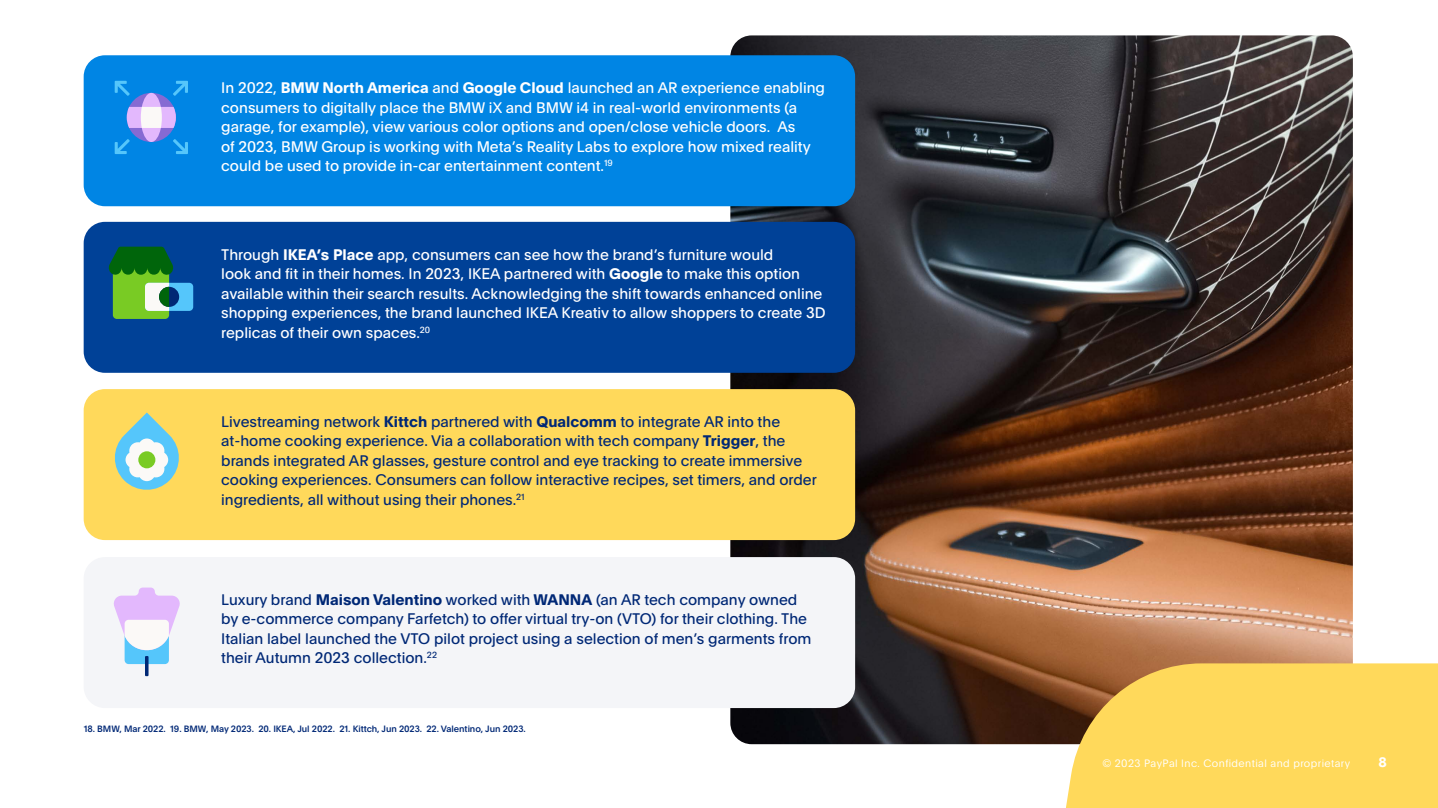
<style>
.page{position:relative;width:1438px;height:808px;background:#fff}
.page>*{position:absolute;margin:0;border:0;box-sizing:border-box;transform-origin:0 0}
.t1{font:15px/19.5px "Pay Pal Open";color:#fff}
.t2{font:15px/19.5px "Pay Pal Open";color:#002876}
.t3{font:700 13.5px "Pay Pal Open";color:#fff}
.t4{font:300 10.5px "Pay Pal Open";letter-spacing:.04em;color:#fff}
.t5{font:500 9px "Pay Pal Open";letter-spacing:-.005em;color:#002876}
.s1{font-weight:700}
</style>
<div class="page">
<img style="left:730px;top:35px;width:622px;height:628px">
<div style="left:84px;top:55px;width:771px;height:151px;background:#0085e4;border-radius:21px"></div>
<div style="left:84px;top:222px;width:771px;height:151px;background:#004197;border-radius:21px"></div>
<div style="left:84px;top:389px;width:771px;height:151px;background:#ffd95b;border-radius:21px"></div>
<div style="left:84px;top:557px;width:771px;height:151px;background:#f4f5f8;border-radius:21px"></div>
<svg style="left:730px;top:663px;width:707px;height:145px;fill:#ffd95b"></svg>
<svg style="left:115px;top:81px;width:73px;height:73px"></svg>
<div style="left:113px;top:263px;width:56px;height:56px;background:#79cb24;border-radius:4px"></div>
<div style="left:145px;top:283px;width:48px;height:28px;background:#55c6fb;border-radius:4px"></div>
<div style="left:159px;top:287px;width:20px;height:20px;background:#002875;border-radius:50%"></div>
<svg style="left:108px;top:247px;width:66px;height:64px"></svg>
<svg style="left:115px;top:412px;width:64px;height:78px"></svg>
<div style="left:138px;top:451px;width:17px;height:17px;background:#79cb24;border-radius:50%"></div>
<div style="left:125px;top:620px;width:44px;height:44px;background:#55c6fb;border-radius:4px"></div>
<svg style="left:113px;top:587px;width:67px;height:68px"></svg>
<hr style="left:145px;top:656px;width:3px;height:20px;background:#002875">
<p class="t1" style="left:221px;top:77px;width:605px">In 2022, <span class="s1">BMW North America</span> and <span class="s1">Google Cloud</span> launched an AR experience enabling consumers to digitally place the BMW iX and BMW i4 in real-world environments (a garage, for example), view various color options and open/close vehicle doors. As<br>of 2023, BMW Group is working with Meta’s Reality Labs to explore how mixed reality could be used to provide in-car entertainment content.<sup>19</sup></p>
<p class="t1" style="left:221px;top:244px;width:606px">Through <span class="s1">IKEA’s Place</span> app, consumers can see how the brand’s furniture would<br>look and fit in their homes. In 2023, IKEA partnered with <span class="s1">Google</span> to make this option available within their search results. Acknowledging the shift towards enhanced online shopping experiences, the brand launched IKEA Kreativ to allow shoppers to create 3D replicas of their own spaces.<sup>20</sup></p>
<p class="t2" style="left:221px;top:411px;width:597px">Livestreaming network <span class="s1">Kittch</span> partnered with <span class="s1">Qualcomm</span> to integrate AR into the at-home cooking experience. Via a collaboration with tech company <span class="s1">Trigger</span>, the brands integrated AR glasses, gesture control and eye tracking to create immersive cooking experiences. Consumers can follow interactive recipes, set timers, and order ingredients, all without using their phones.<sup>21</sup></p>
<p class="t2" style="left:221px;top:589px;width:591px">Luxury brand <span class="s1">Maison Valentino</span> worked with <span class="s1">WANNA</span> (an AR tech company owned by e-commerce company Farfetch) to offer virtual try-on (VTO) for their clothing. The Italian label launched the VTO pilot project using a selection of men’s garments from their Autumn 2023 collection.<sup>22</sup></p>
<p class="t5" style="left:84px;top:722px;width:443px">18. BMW, Mar 2022. 19. BMW, May 2023. 20. IKEA, Jul 2022. 21. Kittch, Jun 2023. 22. Valentino, Jun 2023.</p>
<p class="t4" style="left:1102px;top:756px;width:249px">© 2023 PayPal Inc. Confidential and proprietary</p>
<p class="t3" style="left:1378px;top:753px;width:10px">8</p>
</div>
